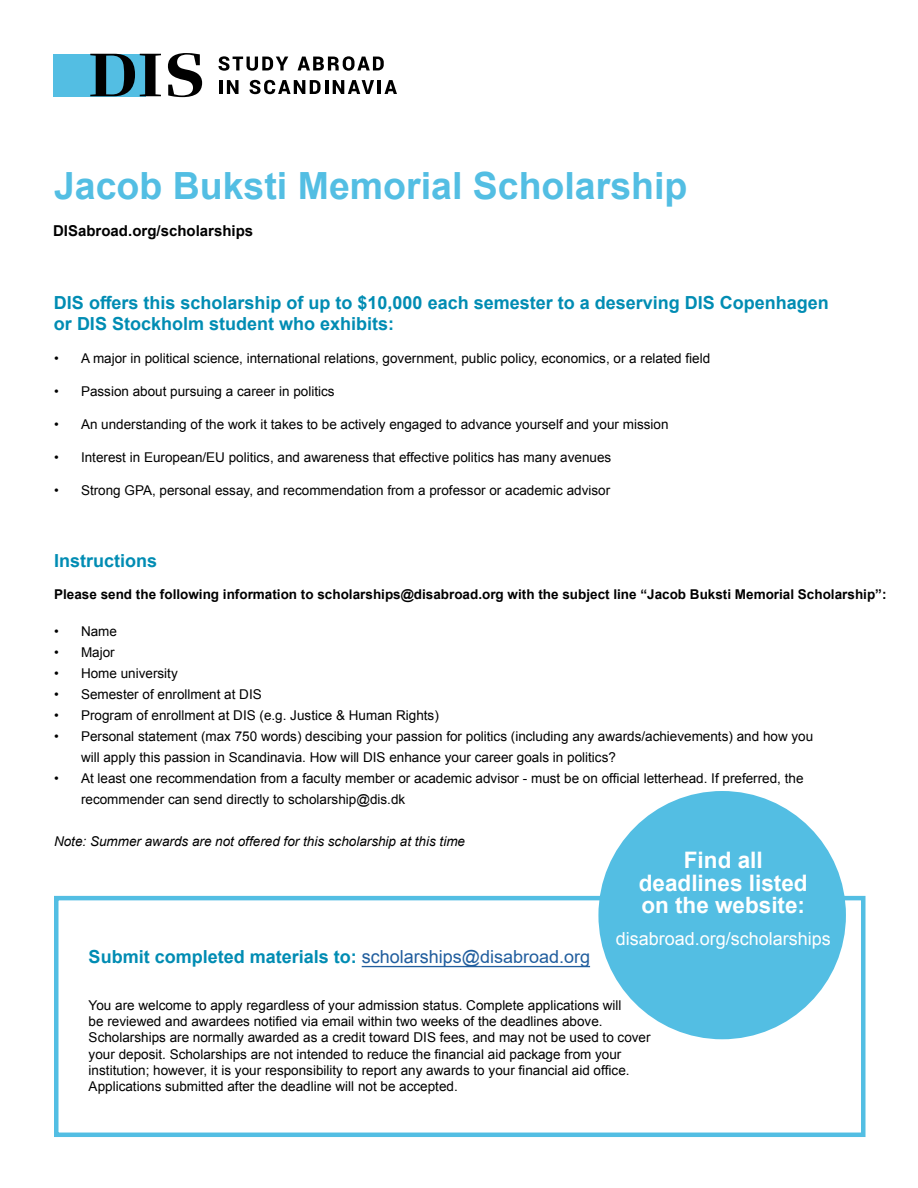
<style>
.page{position:relative;width:918px;height:1188px;background:#fff}
.page>*{position:absolute;margin:0;border:0;box-sizing:border-box;transform-origin:0 0}
.t1{font:700 37.5px "Arial";color:#53bee3}
.t2{font:700 22.65px/22.5px "Arial";color:#fff;text-align:center}
.t3{font:700 22.5px "Arial";color:#fff}
.t4{font:700 18px/21.6px "Arial";color:#008cb3}
.t5{font:18px "Arial";color:#fff}
.t6{font:700 15px "Arial";color:#000}
.t7{font:13.5px/16.2px "Arial";color:#000}
.t8{font:700 13.5px "Arial";color:#000}
.t9{font:italic 13.5px "Arial";color:#000}
.s1{font-weight:400;color:#215e9e}
</style>
<div class="page">
<div style="left:54px;top:896px;width:812px;height:241px;border:4px solid #53bee3"></div>
<hr style="left:362px;top:966px;width:228px;height:1px;background:#215e9e">
<div style="left:53px;top:54px;width:92px;height:42px;background:#53bee3"></div>
<svg style="left:90px;top:54px;width:71px;height:42px"></svg>
<svg style="left:168px;top:53px;width:34px;height:44px"></svg>
<svg style="left:218px;top:56px;width:70px;height:15px"></svg>
<svg style="left:298px;top:56px;width:86px;height:15px"></svg>
<hr style="left:219px;top:80px;width:3px;height:14px;background:#000">
<svg style="left:227px;top:80px;width:12px;height:14px"></svg>
<svg style="left:249px;top:80px;width:72px;height:14px"></svg>
<hr style="left:325px;top:80px;width:3px;height:14px;background:#000">
<svg style="left:333px;top:80px;width:41px;height:14px"></svg>
<hr style="left:378px;top:80px;width:3px;height:14px;background:#000">
<svg style="left:384px;top:80px;width:13px;height:14px"></svg>
<div style="left:598px;top:791px;width:248px;height:248px;background:#53bee3;border-radius:50%"></div>
<h1 class="t1" style="left:54px;top:160px;width:635px">Jacob Buksti Memorial Scholarship</h1>
<p class="t6" style="left:53px;top:220px;width:202px">DISabroad.org/scholarships</p>
<h3 class="t4" style="left:54px;top:292px;width:776px">DIS offers this scholarship of up to $10,000 each semester to a deserving DIS Copenhagen or DIS Stockholm student who exhibits:</h3>
<p class="t7" style="left:54px;top:351px;width:658px">• A major in political science, international relations, government, public policy, economics, or a related field</p>
<p class="t7" style="left:54px;top:384px;width:282px">• Passion about pursuing a career in politics</p>
<p class="t7" style="left:54px;top:417px;width:616px">• An understanding of the work it takes to be actively engaged to advance yourself and your mission</p>
<p class="t7" style="left:54px;top:450px;width:559px">• Interest in European/EU politics, and awareness that effective politics has many avenues</p>
<p class="t7" style="left:54px;top:483px;width:558px">• Strong GPA, personal essay, and recommendation from a professor or academic advisor</p>
<h3 class="t4" style="left:54px;top:550px;width:105px">Instructions</h3>
<p class="t8" style="left:54px;top:585px;width:834px">Please send the following information to scholarships@disabroad.org with the subject line “Jacob Buksti Memorial Scholarship”:</p>
<p class="t7" style="left:54px;top:623px;width:65px">• Name</p>
<p class="t7" style="left:54px;top:644px;width:62px">• Major</p>
<p class="t7" style="left:54px;top:665px;width:125px">• Home university</p>
<p class="t7" style="left:54px;top:686px;width:209px">• Semester of enrollment at DIS</p>
<p class="t7" style="left:54px;top:707px;width:386px">• Program of enrollment at DIS (e.g. Justice &amp; Human Rights)</p>
<p class="t7" style="left:81px;top:726px;width:734px;line-height:21px;text-indent:-27px">• Personal statement (max 750 words) descibing your passion for politics (including any awards/achievements) and how you will apply this passion in Scandinavia. How will DIS enhance your career goals in politics?</p>
<p class="t7" style="left:81px;top:768px;width:724px;line-height:21px;text-indent:-27px">• At least one recommendation from a faculty member or academic advisor - must be on official letterhead. If preferred, the recommender can send directly to scholarship@dis.dk</p>
<p class="t9" style="left:54px;top:833px;width:413px">Note: Summer awards are not offered for this scholarship at this time</p>
<h3 class="t4" style="left:89px;top:946px;width:503px">Submit completed materials to: <span class="s1">scholarships@disabroad.org</span></h3>
<h2 class="t2" style="left:639px;top:849px;width:170px">Find all deadlines listed</h2>
<h3 class="t3" style="left:641px;top:889px;width:165px">on the website:</h3>
<h3 class="t5" style="left:616px;top:927px;width:217px">disabroad.org/scholarships</h3>
<p class="t7" style="left:89px;top:997px;width:563px">You are welcome to apply regardless of your admission status. Complete applications will<br>be reviewed and awardees notified via email within two weeks of the deadlines above.<br>Scholarships are normally awarded as a credit toward DIS fees, and may not be used to cover your deposit. Scholarships are not intended to reduce the financial aid package from your institution; however, it is your responsibility to report any awards to your financial aid office.<br>Applications submitted after the deadline will not be accepted.</p>
</div>
